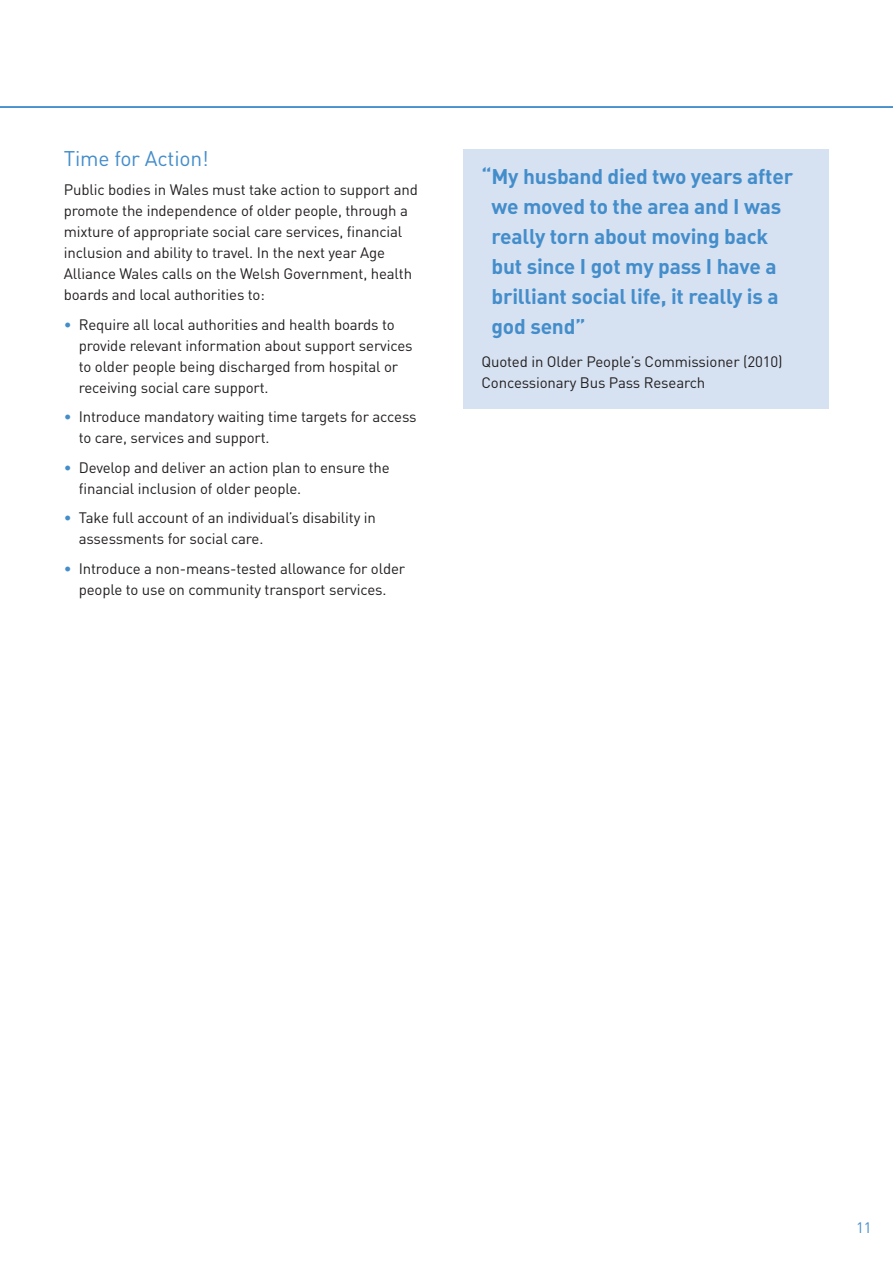
<style>
.page{position:relative;width:893px;height:1263px;background:#fff}
.page>*{position:absolute;margin:0;border:0;box-sizing:border-box;transform-origin:0 0}
.t1{font:21px/30px "DIN Bold Alternate";letter-spacing:-.01em;color:#448dcb}
.t2{font:21px "DIN";letter-spacing:-.01em;color:#448dcb}
.t3{font:15px/21px "DIN";letter-spacing:-.01em;color:#231f20}
.t4{font:15px "DIN";color:#448dcb}
.s1{color:#448dcb}
</style>
<div class="page">
<hr style="left:0;top:106px;width:893px;height:2px;background:#448dcb">
<div style="left:463px;top:149px;width:366px;height:259px;background:#d6e2f2"></div>
<h1 class="t2" style="left:64px;top:145px;width:146px">Time for Action!</h1>
<p class="t3" style="left:64px;top:179px;width:356px">Public bodies in Wales must take action to support and promote the independence of older people, through a mixture of appropriate social care services, financial inclusion and ability to travel. In the next year Age Alliance Wales calls on the Welsh Government, health boards and local authorities to:</p>
<p class="t3" style="left:79px;top:314px;width:335px;text-indent:-15px"><span class="s1">•</span> Require all local authorities and health boards to provide relevant information about support services to older people being discharged from hospital or receiving social care support.</p>
<p class="t3" style="left:79px;top:406px;width:339px;text-indent:-15px"><span class="s1">•</span> Introduce mandatory waiting time targets for access to care, services and support.</p>
<p class="t3" style="left:79px;top:457px;width:313px;text-indent:-15px"><span class="s1">•</span> Develop and deliver an action plan to ensure the financial inclusion of older people.</p>
<p class="t3" style="left:79px;top:507px;width:299px;text-indent:-15px"><span class="s1">•</span> Take full account of an individual’s disability in assessments for social care.</p>
<p class="t3" style="left:64px;top:558px;width:343px;text-align:center"><span class="s1">•</span> Introduce a non-means-tested allowance for older people to use on community transport services.</p>
<h1 class="t1" style="left:491px;top:160px;width:303px;text-indent:-10px">“My husband died two years after we moved to the area and I was really torn about moving back but since I got my pass I have a brilliant social life, it really is a god send”</h1>
<p class="t3" style="left:482px;top:351px;width:303px">Quoted in Older People’s Commissioner (2010)<br>Concessionary Bus Pass Research</p>
<p class="t4" style="left:856px;top:1218px;width:17px">11</p>
</div>
